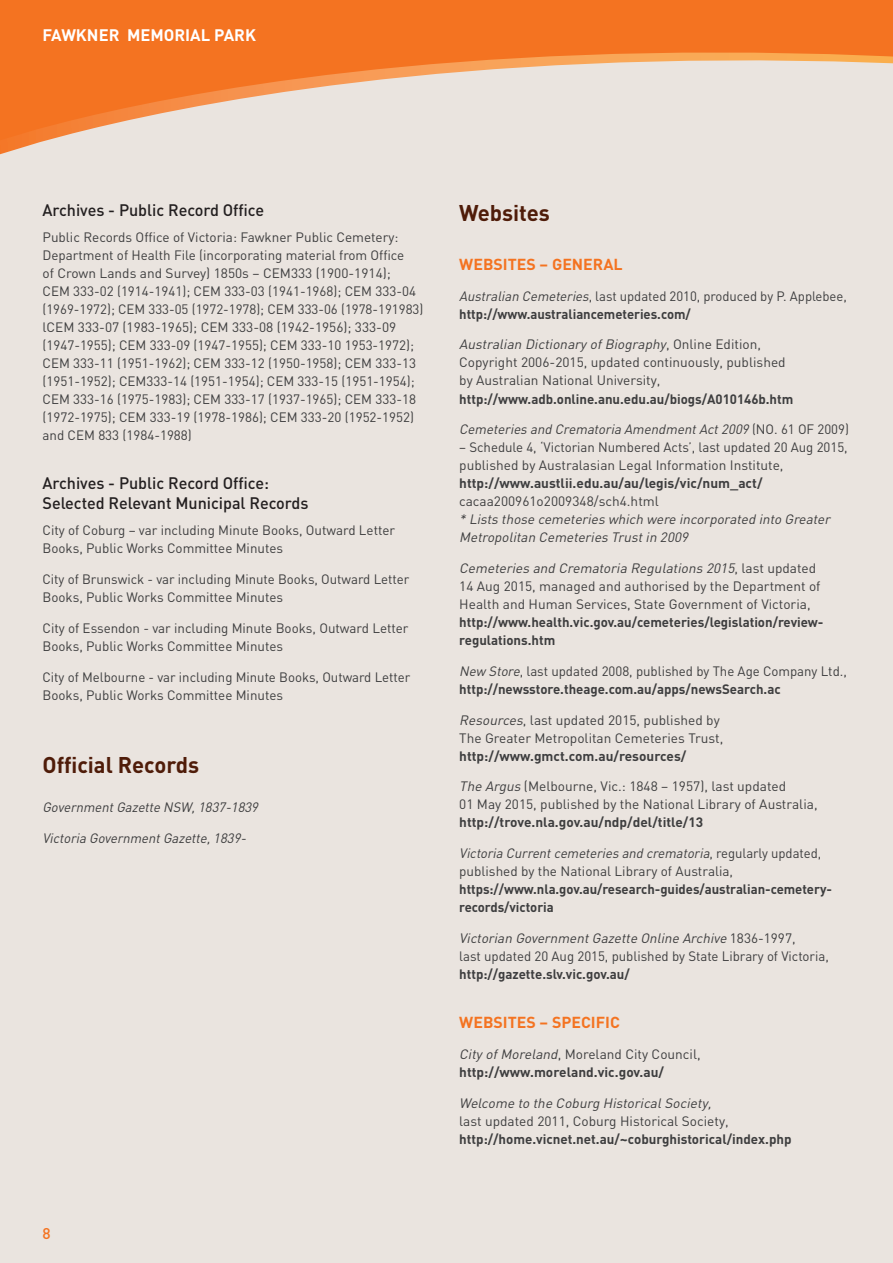
<style>
.page{position:relative;width:893px;height:1263px;background:#eae4df}
.page>*{position:absolute;margin:0;border:0;box-sizing:border-box;transform-origin:0 0}
.t1{font:700 22.5px "DIN";color:#4f1c09}
.t2{font:500 16.5px/19.5px "DIN";color:#231f20}
.t3{font:700 16.5px "DIN";color:#fff}
.t4{font:700 15.75px "DIN";color:#f47321}
.t5{font:500 15.3px "DIN";color:#f47321}
.t6{font:13.5px/18px "DIN";color:#3e3e3f}
.t7{font:700 13.5px/18px "DIN";color:#3e3e3f}
.t8{font:italic 13.5px "DIN";color:#3e3e3f}
.s1{font-style:italic}
.s2{font-weight:700}
.s3{font-style:normal}
.s4{font-weight:400;font-style:italic}
.s5{font-weight:400}
</style>
<div class="page">
<p class="t3" style="left:43px;top:25px;width:215px">FAWKNER MEMORIAL PARK</p>
<p class="t2" style="left:43px;top:199px;width:223px">Archives - Public Record Office</p>
<p class="t6" style="left:43px;top:228px;width:382px">Public Records Office of Victoria: Fawkner Public Cemetery:<br>Department of Health File (incorporating material from Office<br>of Crown Lands and Survey) 1850s – CEM333 (1900-1914);<br>CEM 333-02 (1914-1941); CEM 333-03 (1941-1968); CEM 333-04 (1969-1972); CEM 333-05 (1972-1978); CEM 333-06 (1978-191983) lCEM 333-07 (1983-1965); CEM 333-08 (1942-1956); 333-09 (1947-1955); CEM 333-09 (1947-1955); CEM 333-10 1953-1972); CEM 333-11 (1951-1962); CEM 333-12 (1950-1958); CEM 333-13 (1951-1952); CEM333-14 (1951-1954); CEM 333-15 (1951-1954); CEM 333-16 (1975-1983); CEM 333-17 (1937-1965); CEM 333-18 (1972-1975); CEM 333-19 (1978-1986); CEM 333-20 (1952-1952) and CEM 833 (1984-1988)</p>
<p class="t2" style="left:43px;top:473px;width:267px">Archives - Public Record Office:<br>Selected Relevant Municipal Records</p>
<p class="t6" style="left:43px;top:521px;width:354px">City of Coburg – var including Minute Books, Outward Letter<br>Books, Public Works Committee Minutes</p>
<p class="t6" style="left:43px;top:570px;width:368px">City of Brunswick - var including Minute Books, Outward Letter<br>Books, Public Works Committee Minutes</p>
<p class="t6" style="left:43px;top:619px;width:367px">City of Essendon - var including Minute Books, Outward Letter<br>Books, Public Works Committee Minutes</p>
<p class="t6" style="left:43px;top:668px;width:369px">City of Melbourne - var including Minute Books, Outward Letter<br>Books, Public Works Committee Minutes</p>
<p class="t1" style="left:43px;top:750px;width:158px">Official Records</p>
<p class="t8" style="left:43px;top:799px;width:220px">GovernmentGazette NSW,1837-1839</p>
<p class="t8" style="left:43px;top:829px;width:208px">Victoria GovernmentGazette,1839-</p>
<p class="t5" style="left:43px;top:1224px;width:10px">8</p>
<p class="t1" style="left:459px;top:198px;width:92px">Websites</p>
<p class="t4" style="left:459px;top:254px;width:165px">WEBSITES – GENERAL</p>
<p class="t6" style="left:459px;top:287px;width:389px"><span class="s1">Australian Cemeteries</span>, last updated 2010, produced by P. Applebee, <span class="s2">http://www.australiancemeteries.com/</span></p>
<p class="t6" style="left:459px;top:335px;width:336px"><span class="s1">Australian Dictionary ofBiography</span>, O n l i n e E d i t i o n , Copyright 2006-2015, updated continuously, published by Australian National University, <span class="s2">http://www.adb.online.anu.edu.au/biogs/A010146b.htm</span></p>
<p class="t8" style="left:459px;top:421px;width:391px">Cemeteries and Crematoria AmendmentAct2009 <span class="s3">( N O . 6 1 O F 2 0 0 9 )</span></p>
<p class="t6" style="left:459px;top:438px;width:390px">– Schedule 4, ‘Victorian Numbered Acts’, last updated 20 Aug 2015, published by Australasian Legal Information Institute, <span class="s2">http://www.austlii.edu.au/au/legis/vic/num_act/ </span>cacaa200961o2009348/sch4.html<br><span class="s1">* Lists those cemeteries which were incorporated into Greater Metropolitan Cemeteries Trustin 2009</span></p>
<p class="t6" style="left:459px;top:559px;width:366px"><span class="s1">Cemeteries and Crematoria Regulations 2015</span>, l a s t u p d a t e d 14 Aug 2015, managed and authorised by the Department of Health and Human Services, State Government of Victoria, <span class="s2">http://www.health.vic.gov.au/cemeteries/legislation/review&shy;regulations.htm</span></p>
<p class="t7" style="left:459px;top:661px;width:389px"><span class="s4">New Store</span><span class="s5">, last updated 2008, published by The Age Company Ltd., </span>http://newsstore.theage.com.au/apps/newsSearch.ac</p>
<p class="t6" style="left:459px;top:710px;width:266px"><span class="s1">Resources</span>, last updated 2015, published by<br>The Greater Metropolitan Cemeteries Trust, <span class="s2">http://www.gmct.com.au/resources/</span></p>
<p class="t6" style="left:459px;top:777px;width:360px"><span class="s1">The Argus</span> (Melbourne, Vic.: 1848 – 1957), last updated<br>01 May 2015, published by the National Library of Australia, <span class="s2">http://trove.nla.gov.au/ndp/del/title/13</span></p>
<p class="t7" style="left:459px;top:844px;width:374px"><span class="s4">Victoria Currentcemeteries and crematoria</span><span class="s5">, re g u l a r ly u p d a t e d , published by the National Library of Australia, </span>https://www.nla.gov.au/research-guides/australian-cemetery&shy;records/victoria</p>
<p class="t6" style="left:459px;top:929px;width:371px"><span class="s1">Victorian GovernmentGazette Online Archive</span> 1 8 3 6 - 1 9 9 7 ,<br>last updated 20 Aug 2015, published by State Library of Victoria, <span class="s2">http://gazette.slv.vic.gov.au/</span></p>
<p class="t4" style="left:459px;top:1012px;width:162px">WEBSITES – SPECIFIC</p>
<p class="t7" style="left:459px;top:1044px;width:243px"><span class="s4">City ofMoreland</span><span class="s5">, Moreland City Council, </span>http://www.moreland.vic.gov.au/</p>
<p class="t7" style="left:459px;top:1093px;width:334px"><span class="s4">Welcome to the Coburg HistoricalSociety,<br></span><span class="s5">last updated 2011, Coburg Historical Society, </span>http://home.vicnet.net.au/~coburghistorical/index.php</p>
</div>
